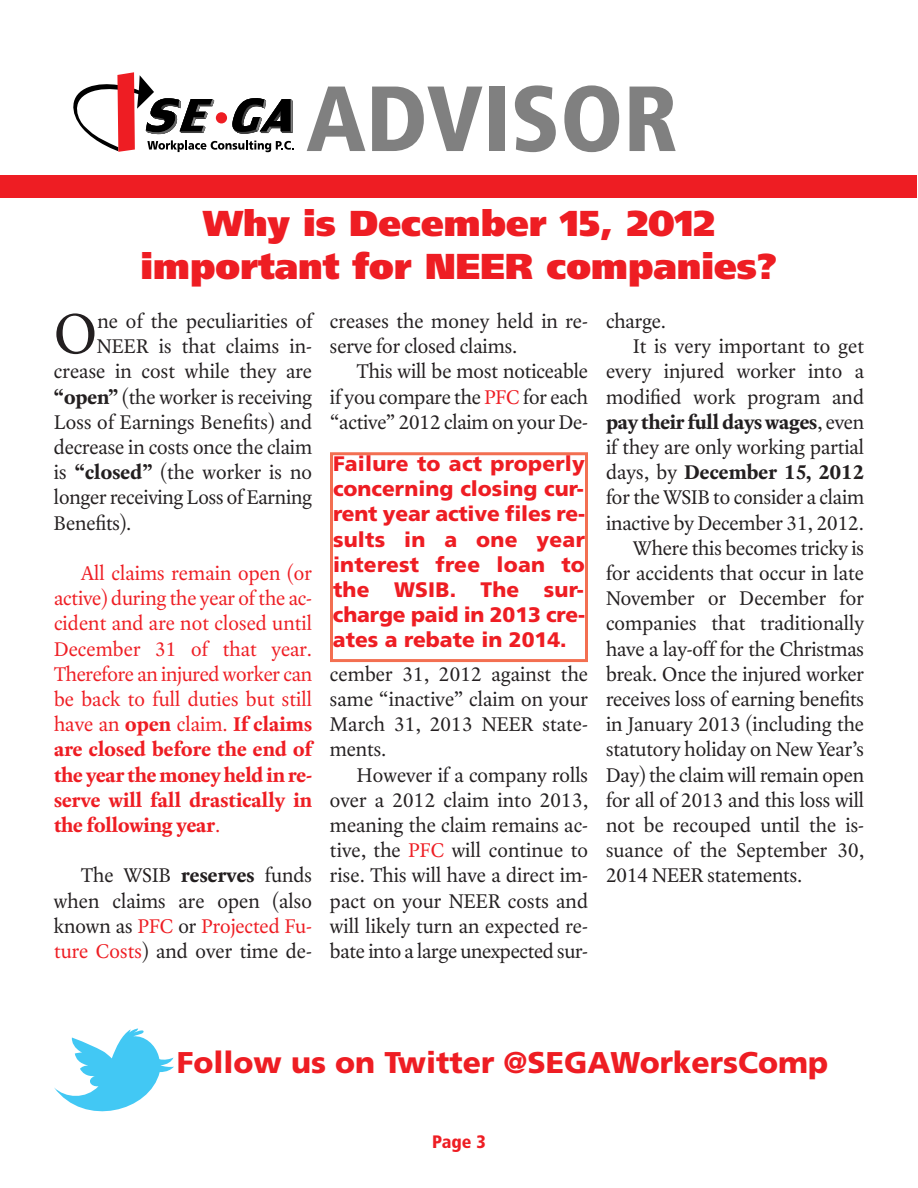
<style>
.page{position:relative;width:918px;height:1188px;background:#fff}
.page>*{position:absolute;margin:0;border:0;box-sizing:border-box;transform-origin:0 0}
.t1{font:59.55px "Laurentian Std";color:#231f20}
.t2{font:900 36px/43.2px "Frutiger LT Std";color:#ee1d23;text-align:center}
.t3{font:900 30px "Frutiger LT Std";color:#ee1d23}
.t4{font:21px/25.2px "Laurentian Std";color:#231f20;text-align:justify}
.t5{font:21px/25.2px "Laurentian Std";letter-spacing:.01em;color:#ee1d23;text-align:justify}
.t6{font:900 21px/25.2px "Frutiger LT Std";color:#ee1d23;text-align:justify}
.t7{font:700 21px "Laurentian Std";letter-spacing:-.005em;color:#231f20}
.t8{font:900 condensed 18px "Frutiger LT Std";color:#ee1d23}
.s1{font-weight:700}
.s2{color:#ee1d23}
.s3{font-weight:400}
</style>
<div class="page">
<svg style="left:73px;top:72px;width:221px;height:80px"></svg>
<svg style="left:307px;top:87px;width:58px;height:64px"></svg>
<svg style="left:372px;top:87px;width:110px;height:64px"></svg>
<div style="left:489px;top:87px;width:15px;height:64px;background:#808080"></div>
<svg style="left:515px;top:85px;width:41px;height:67px"></svg>
<svg style="left:564px;top:85px;width:55px;height:67px"></svg>
<svg style="left:630px;top:87px;width:46px;height:64px"></svg>
<div style="left:0;top:176px;width:917px;height:22px;background:#ee1d23"></div>
<svg style="left:330px;top:452px;width:258px;height:210px"></svg>
<svg style="left:54px;top:1028px;width:120px;height:83px"></svg>
<h2 class="t2" style="left:141px;top:205px;width:638px">Why is December 15, 2012 important for NEER companies?</h2>
<h1 class="t1" style="left:54px;top:309px;width:44px">O</h1>
<p class="t4" style="left:97px;top:310px;width:217px">ne of the peculiarities of</p>
<p class="t4" style="left:97px;top:335px;width:217px">NEER is that claims in-</p>
<p class="t4" style="left:54px;top:361px;width:259px">crease in cost while they are</p>
<p class="t4" style="left:54px;top:386px;width:260px"><span class="s1">“open”</span> (the worker is receiving</p>
<p class="t4" style="left:54px;top:411px;width:259px">Loss of Earnings Benefits) and</p>
<p class="t4" style="left:54px;top:436px;width:259px">decrease in costs once the claim</p>
<p class="t4" style="left:54px;top:461px;width:259px">is <span class="s1">“closed”</span> (the worker is no</p>
<p class="t4" style="left:54px;top:487px;width:259px">longer receiving Loss of Earning</p>
<p class="t4" style="left:54px;top:512px;width:79px">Benefits).</p>
<p class="t5" style="left:54px;top:562px;width:260px;text-indent:27px">All claims remain open (or active) during the year of the ac&shy;cident and are not closed until December 31 of that year.<br>Therefore an injured worker can be back to full duties but still have an <span class="s1">open</span> claim. <span class="s1">If claims are closed before the end of the year the money held in re&shy;serve will fall drastically in the following year</span>.</p>
<p class="t4" style="left:54px;top:865px;width:260px;text-indent:27px">The WSIB <span class="s1">reserves</span> funds when claims are open (also known as <span class="s2">PFC</span> or <span class="s2">Projected Fu&shy;ture Costs</span>) and over time de-</p>
<p class="t4" style="left:330px;top:310px;width:259px">creases the money held in re&shy;serve for closed claims.</p>
<p class="t4" style="left:330px;top:361px;width:260px;text-indent:27px">This will be most noticeable if you compare the <span class="s2">PFC</span> for each “active” 2012 claim on your De-</p>
<p class="t6" style="left:333px;top:453px;width:254px">Failure to act properly concerning closing cur&shy;rent year active files re&shy;sults in a one year interest free loan to the WSIB. The sur&shy;charge paid in 2013 cre&shy;ates a rebate in 2014.</p>
<p class="t4" style="left:330px;top:663px;width:260px">cember 31, 2012 against the same “inactive” claim on your March 31, 2013 NEER state&shy;ments.</p>
<p class="t4" style="left:330px;top:764px;width:260px;text-indent:27px">However if a company rolls over a 2012 claim into 2013, meaning the claim remains ac&shy;tive, the <span class="s2">PFC</span> will continue to rise. This will have a direct im&shy;pact on your NEER costs and will likely turn an expected re&shy;bate into a large unexpected sur-</p>
<p class="t4" style="left:606px;top:310px;width:62px">charge.</p>
<p class="t4" style="left:633px;top:335px;width:232px">It is very important to get</p>
<p class="t4" style="left:606px;top:361px;width:259px">every injured worker into a</p>
<p class="t4" style="left:606px;top:386px;width:259px">modified work program and</p>
<p class="t7" style="left:606px;top:413px;width:260px">pay their full days wages<span class="s3">, even</span></p>
<p class="t4" style="left:606px;top:436px;width:260px">if they are only working partial</p>
<p class="t7" style="left:606px;top:464px;width:259px"><span class="s3">days, by</span> December 15, 2012</p>
<p class="t4" style="left:606px;top:487px;width:259px">for the WSIB to consider a claim</p>
<p class="t4" style="left:606px;top:512px;width:260px">inactive by December 31, 2012.</p>
<p class="t4" style="left:633px;top:537px;width:232px">Where this becomes tricky is</p>
<p class="t4" style="left:606px;top:562px;width:259px">for accidents that occur in late</p>
<p class="t4" style="left:606px;top:587px;width:259px">November or December for</p>
<p class="t4" style="left:606px;top:613px;width:259px">companies that traditionally</p>
<p class="t4" style="left:606px;top:638px;width:259px">have a lay-off for the Christmas</p>
<p class="t4" style="left:606px;top:663px;width:260px">break. Once the injured worker</p>
<p class="t4" style="left:606px;top:688px;width:260px">receives loss of earning benefits</p>
<p class="t4" style="left:606px;top:713px;width:260px">in January 2013 (including the</p>
<p class="t4" style="left:606px;top:739px;width:260px">statutory holiday on New Year’s</p>
<p class="t4" style="left:606px;top:764px;width:259px">Day) the claim will remain open</p>
<p class="t4" style="left:606px;top:789px;width:259px">for all of 2013 and this loss will</p>
<p class="t4" style="left:606px;top:814px;width:260px">not be recouped until the is-</p>
<p class="t4" style="left:606px;top:839px;width:259px">suance of the September 30,</p>
<p class="t4" style="left:606px;top:865px;width:198px">2014 NEER statements.</p>
<h3 class="t3" style="left:177px;top:1051px;width:653px">Follow us on Twitter @SEGAWorkersComp</h3>
<p class="t8" style="left:432px;top:1134px;width:55px">Page 3</p>
</div>
